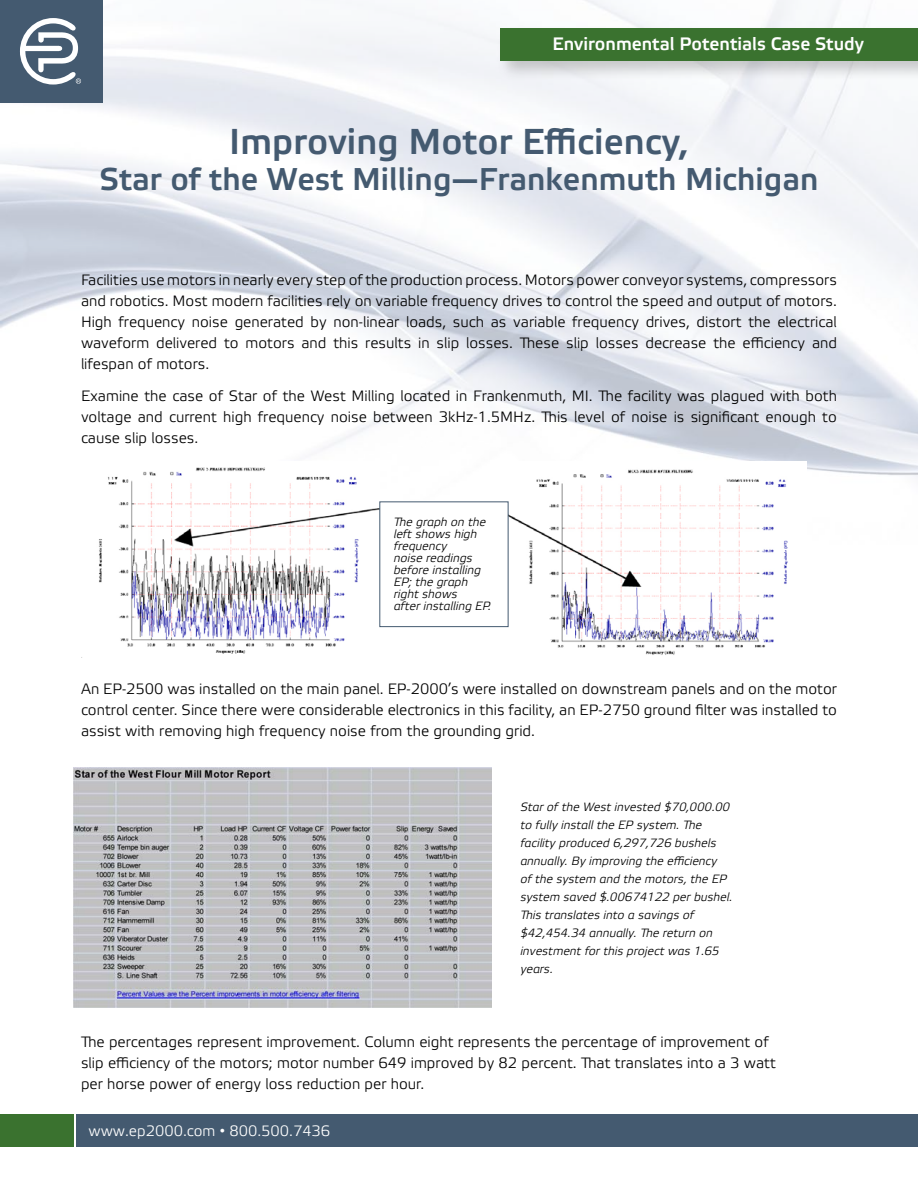
<style>
.page{position:relative;width:918px;height:1188px;background:#fff}
.page>*{position:absolute;margin:0;border:0;box-sizing:border-box;transform-origin:0 0}
.t1{font:700 36px "Elektra Light Pro";color:#445a70}
.t2{font:700 31.5px "Elektra Light Pro";color:#445a70}
.t3{font:700 18px "Elektra Light Pro";color:#fff}
.t4{font:15px/21px "Elektra Light Pro";color:#000;text-align:justify}
.t5{font:15px "Elektra Light Pro";color:#fff}
.t6{font:italic 12px/18px "Elektra Light Pro";color:#000}
.s1{font-family:"Arial"}
</style>
<div class="page">
<div style="left:495px;top:23px;width:423px;height:57px;background:#000;opacity:.2"></div>
<div style="left:501px;top:28px;width:417px;height:33px;background:#3a722f"></div>
<div style="left:0;top:0;width:103px;height:103px;background:#445a70"></div>
<svg style="left:20px;top:18px;width:107px;height:98px"></svg>
<div style="left:76px;top:1115px;width:842px;height:32px;background:#445a70"></div>
<div style="left:0;top:1115px;width:74px;height:32px;background:#3a722f"></div>
<img style="left:98px;top:467px;width:281px;height:187px">
<img style="left:508px;top:469px;width:280px;height:186px">
<div style="left:379px;top:501px;width:129px;height:126px;background:#fff;border:1px solid #445a70"></div>
<img style="left:74px;top:768px;width:417px;height:240px">
<p class="t3" style="left:553px;top:34px;width:313px">Environmental Potentials Case Study</p>
<h1 class="t1" style="left:229px;top:122px;width:461px">Improving Motor Efficiency,</h1>
<h2 class="t2" style="left:99px;top:162px;width:721px">Star of the West Milling—Frankenmuth Michigan</h2>
<p class="t4" style="left:81px;top:270px;width:758px">Facilities use motors in nearly every step of the production process. Motors power conveyor systems, compressors and robotics. Most modern facilities rely on variable frequency drives to control the speed and output of motors.<br>High frequency noise generated by non-linear loads, such as variable frequency drives, distort the electrical waveform delivered to motors and this results in slip losses. These slip losses decrease the efficiency and lifespan of motors.</p>
<p class="t4" style="left:81px;top:386px;width:758px">Examine the case of Star of the West Milling located in Frankenmuth, MI. The facility was plagued with both voltage and current high frequency noise between 3kHz-1.5MHz. This level of noise is significant enough to cause slip losses.</p>
<p class="t6" style="left:394px;top:516px;width:99px;line-height:12px">The graph on the left shows high frequency<br>noise readings before installing<br>EP; the graph right shows<br>after installing EP.</p>
<p class="t4" style="left:81px;top:679px;width:758px">An EP-2500 was installed on the main panel. EP-2000’s were installed on downstream panels and on the motor control center. Since there were considerable electronics in this facility, an EP-2750 ground filter was installed to assist with removing high frequency noise from the grounding grid.</p>
<p class="t6" style="left:520px;top:798px;width:214px">Star of the West invested $70,000.00 to fully install the EP system. The facility produced 6,297,726 bushels annually. By improving the efficiency<br>of the system and the motors, the EP system saved $.00674122 per bushel.<br>This translates into a savings of $42,454.34 annually. The return on investment for this project was 1.65 years.</p>
<p class="t4" style="left:81px;top:1032px;width:696px;text-align:left">The percentages represent improvement. Column eight represents the percentage of improvement of slip efficiency of the motors; motor number 649 improved by 82 percent. That translates into a 3 watt per horse power of energy loss reduction per hour.</p>
<p class="t5" style="left:88px;top:1123px;width:243px">www.ep2000.com <span class="s1">•</span> 800.500.7436</p>
</div>
